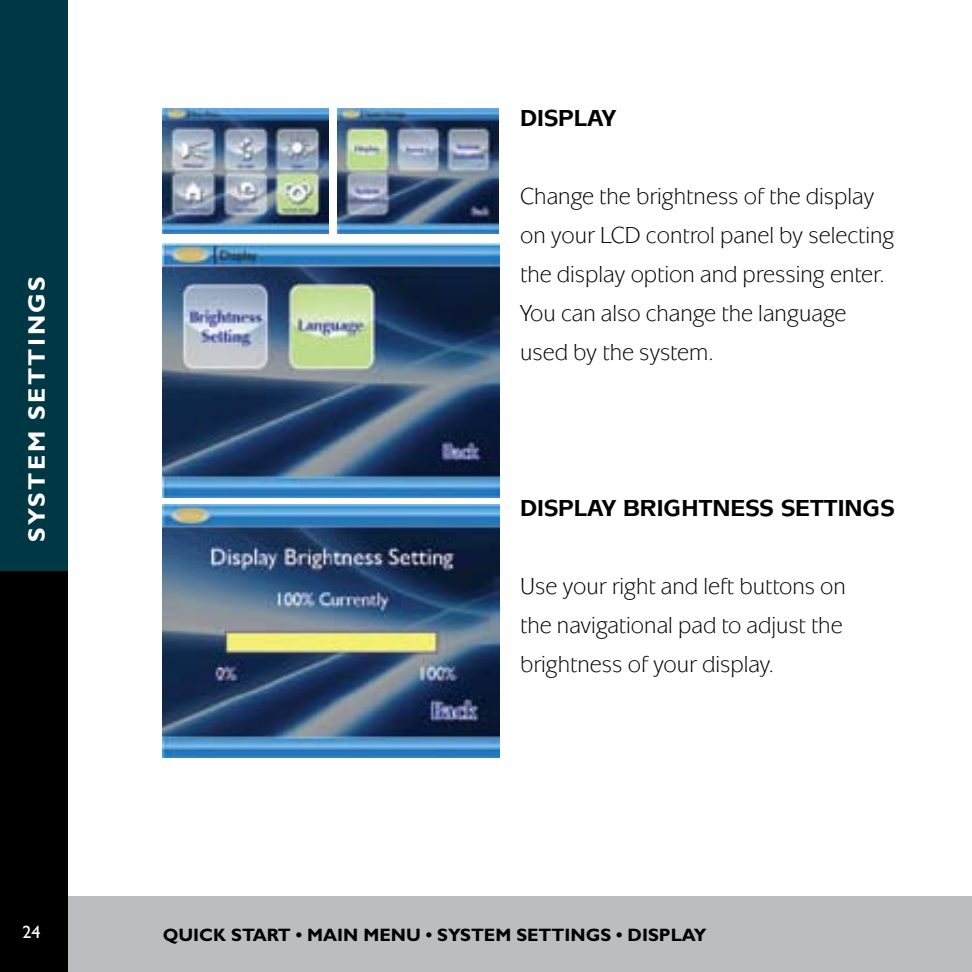
<style>
.page{position:relative;width:972px;height:972px;background:#fff}
.page>*{position:absolute;margin:0;border:0;box-sizing:border-box;transform-origin:0 0}
.t1{font:24px/39px "Mixage ITC";color:#000}
.t2{font:700 24px "Gill Sans";letter-spacing:.1em;color:#fff}
.t3{font:700 24px "Mixage ITC";color:#000}
.t4{font:700 18px "Gill Sans";color:#000}
.t5{font:18px "Gill Sans";color:#fff}
</style>
<div class="page">
<div style="left:0;top:896px;width:972px;height:76px;background:#bcbdc0"></div>
<div style="left:0;top:0;width:68px;height:972px;background:#000"></div>
<div style="left:0;top:0;width:68px;height:571px;background:#003745"></div>
<img style="left:162px;top:108px;width:166px;height:126px">
<img style="left:338px;top:108px;width:160px;height:126px">
<img style="left:162px;top:243px;width:337px;height:255px">
<img style="left:162px;top:505px;width:337px;height:253px">
<p class="t2" style="left:21px;top:547px;width:388px;rotate:-90deg">AIR BATH CONTROL MENU</p>
<p class="t2" style="left:23px;top:542px;width:267px;rotate:-90deg">SYSTEM SETTINGS</p>
<p class="t5" style="left:22px;top:921px;width:19px">24</p>
<p class="t3" style="left:520px;top:104px;width:97px">DISPLAY</p>
<p class="t1" style="left:520px;top:177px;width:376px">Change the brightness of the display on your LCD control panel by selecting the display option and pressing enter.<br>You can also change the language used by the system.</p>
<p class="t3" style="left:520px;top:494px;width:209px">DISPLAY BRIGHTNESS</p>
<p class="t3" style="left:781px;top:494px;width:114px">SETTINGS</p>
<p class="t1" style="left:520px;top:567px;width:327px">Use your right and left buttons on the navigational pad to adjust the brightness of your display.</p>
<p class="t4" style="left:163px;top:924px;width:545px">QUICK START • MAIN MENU • SYSTEM SETTINGS • DISPLAY</p>
</div>
